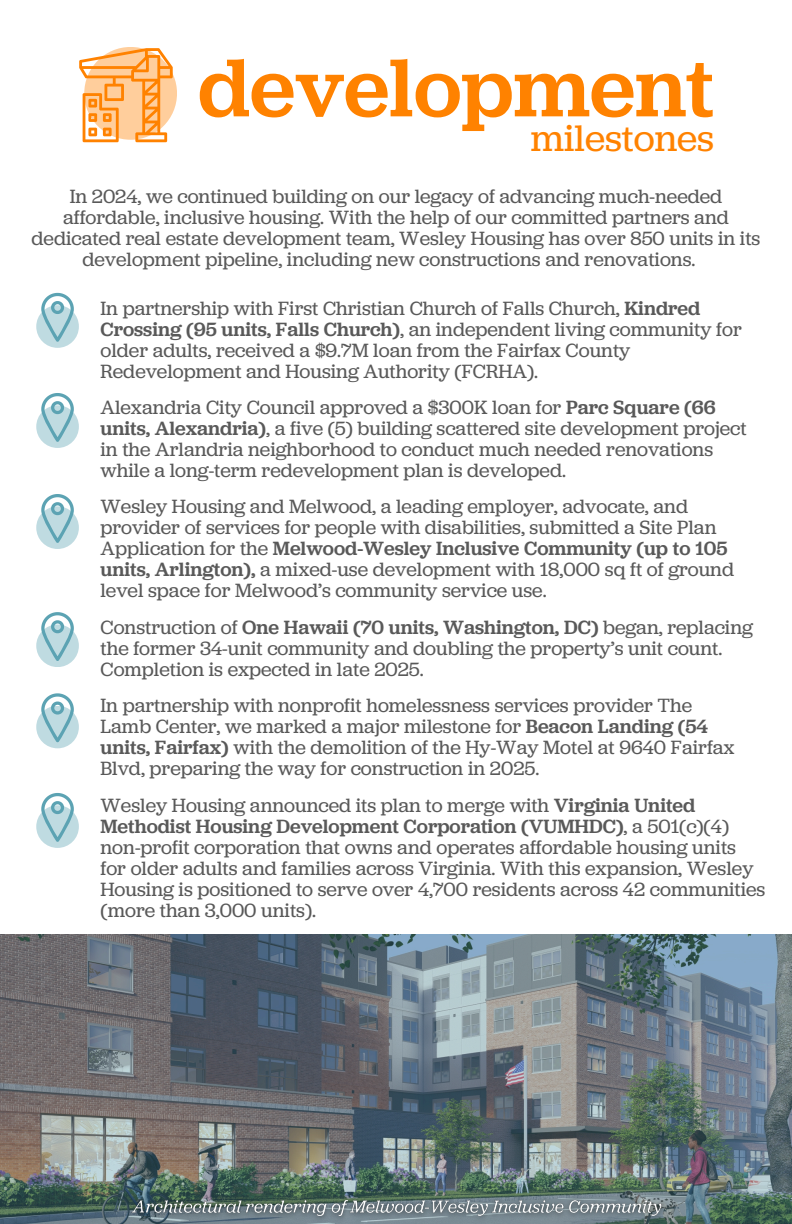
<style>
.page{position:relative;width:792px;height:1224px;background:#fff}
.page>*{position:absolute;margin:0;border:0;box-sizing:border-box;transform-origin:0 0}
.t1{font:500 85.4px "Jubilat";color:#ff8200}
.t2{font:38.4px "Jubilat";color:#ff8200}
.t3{font:20px/21px "Jubilat";color:#595959}
.s1{font-weight:500}
</style>
<div class="page">
<svg style="left:36px;top:305px;width:43px;height:43px"></svg>
<svg style="left:41px;top:293px;width:33px;height:49px;background:#add0d8"></svg>
<svg style="left:36px;top:405px;width:43px;height:43px"></svg>
<svg style="left:41px;top:393px;width:33px;height:49px;background:#add0d8"></svg>
<svg style="left:36px;top:506px;width:43px;height:43px"></svg>
<svg style="left:41px;top:494px;width:33px;height:49px;background:#add0d8"></svg>
<svg style="left:36px;top:624px;width:43px;height:43px"></svg>
<svg style="left:41px;top:612px;width:33px;height:49px;background:#add1d8"></svg>
<div style="left:36px;top:706px;width:43px;height:42px;background:#bfdbe1;border-radius:50%"></div>
<svg style="left:41px;top:693px;width:33px;height:49px"></svg>
<svg style="left:79px;top:48px;width:93px;height:94px;background:#ffbe7b"></svg>
<svg style="left:36px;top:805px;width:43px;height:43px"></svg>
<svg style="left:41px;top:793px;width:33px;height:49px;background:#add0d8"></svg>
<img style="left:0;top:934px;width:792px;height:290px">
<img style="left:122px;top:1189px;width:552px;height:35px">
<p class="t1" style="left:198px;top:32px;width:518px">development</p>
<p class="t2" style="left:531px;top:114px;width:185px">milestones</p>
<p class="t3" style="left:70px;top:186px;width:654px">In 2024, we continued building on our legacy of advancing much-needed</p>
<p class="t3" style="left:63px;top:207px;width:667px">affordable, inclusive housing. With the help of our committed partners and</p>
<p class="t3" style="left:32px;top:228px;width:730px">dedicated real estate development team, Wesley Housing has over 850 units in its</p>
<p class="t3" style="left:83px;top:249px;width:614px">development pipeline, including new constructions and renovations.</p>
<p class="t3" style="left:101px;top:297px;width:643px">In partnership with First Christian Church of Falls Church, <span class="s1">Kindred Crossing (95 units, Falls Church)</span>, an independent living community for older adults, received a $9.7M loan from the Fairfax County Redevelopment and Housing Authority (FCRHA).</p>
<h2 class="t3" style="left:101px;top:396px;width:648px">Alexandria City Council approved a $300K loan for <span class="s1">Parc Square (66 units, Alexandria)</span>, a five (5) building scattered site development project in the Arlandria neighborhood to conduct much needed renovations while a long-term redevelopment plan is developed.</h2>
<p class="t3" style="left:101px;top:496px;width:635px">Wesley Housing and Melwood, a leading employer, advocate, and provider of services for people with disabilities, submitted a Site Plan Application for the <span class="s1">Melwood-Wesley Inclusive Community (up to 105 units, Arlington),</span> a mixed-use development with 18,000 sq ft of ground level space for Melwood’s community service use.</p>
<h1 class="t3" style="left:101px;top:616px;width:654px">Construction of <span class="s1">One Hawaii (70 units, Washington, DC)</span> began, replacing the former 34-unit community and doubling the property’s unit count.<br>Completion is expected in late 2025.</h1>
<p class="t3" style="left:101px;top:695px;width:636px">In partnership with nonprofit homelessness services provider The Lamb Center, we marked a major milestone for <span class="s1">Beacon Landing (54 units, Fairfax)</span> with the demolition of the Hy-Way Motel at 9640 Fairfax Blvd, preparing the way for construction in 2025.</p>
<p class="t3" style="left:101px;top:794px;width:666px">Wesley Housing announced its plan to merge with <span class="s1">Virginia United Methodist Housing Development Corporation (VUMHDC)</span>, a 501(c)(4) non-profit corporation that owns and operates affordable housing units for older adults and families across Virginia. With this expansion, Wesley Housing is positioned to serve over 4,700 residents across 42 communities (more than 3,000 units).</p>
</div>
